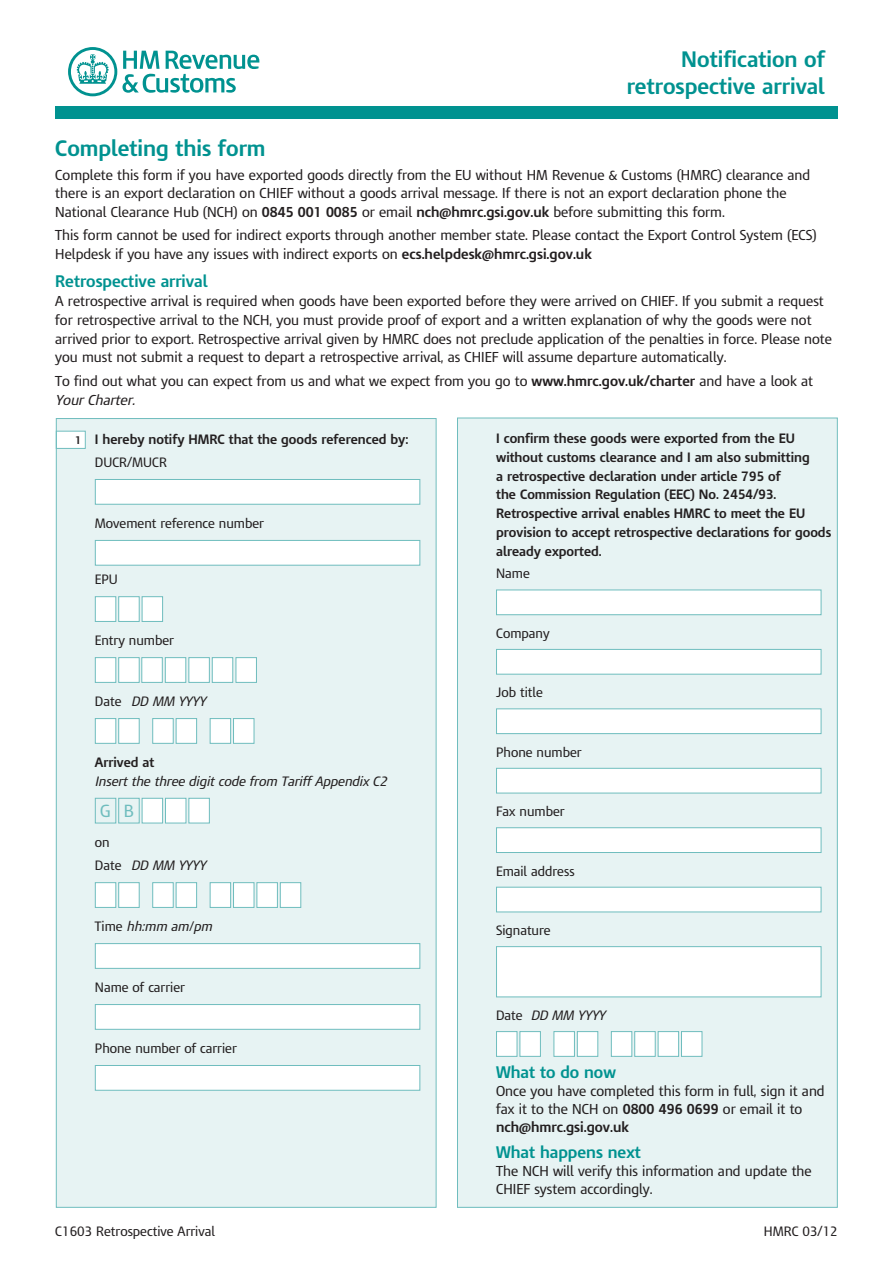
<style>
.page{position:relative;width:893px;height:1263px;background:#fff}
.page>*{position:absolute;margin:0;border:0;box-sizing:border-box;transform-origin:0 0}
.t1{font:700 21px/27px "HMRC Modena";color:#009290;text-align:right}
.t2{font:16.5px "HMRC Modena";color:#6fbdbe}
.t3{font:700 15.75px "HMRC Modena";color:#009290}
.t4{font:13.5px/18.8px "HMRC Modena";color:#231f20}
.t5{font:700 12.75px/18.8px "HMRC Modena";color:#231f20}
.t6{font:12.75px "HMRC Modena";color:#231f20}
.t7{font:italic 12.75px/23.4px "HMRC Modena";color:#231f20}
.s1{font-weight:700}
.s2{font-style:italic}
.s3{font-size:10.5px}
.s4{font-weight:400}
.s5{font-style:normal}
</style>
<div class="page">
<svg style="left:68px;top:47px;width:191px;height:49px"></svg>
<div style="left:55px;top:106px;width:783px;height:13px;background:#009290"></div>
<div style="left:457px;top:418px;width:380px;height:789px;background:#e7f3f3"></div>
<div style="left:496px;top:590px;width:325px;height:25px;background:#fff;border:1px solid #6fbdbe"></div>
<div style="left:496px;top:649px;width:325px;height:25px;background:#fff;border:1px solid #6fbdbe"></div>
<div style="left:496px;top:708px;width:325px;height:26px;background:#fff;border:1px solid #6fbdbe"></div>
<div style="left:496px;top:768px;width:325px;height:25px;background:#fff;border:1px solid #6fbdbe"></div>
<div style="left:496px;top:827px;width:325px;height:26px;background:#fff;border:1px solid #6fbdbe"></div>
<div style="left:496px;top:887px;width:325px;height:25px;background:#fff;border:1px solid #6fbdbe"></div>
<div style="left:496px;top:947px;width:325px;height:50px;background:#fff"></div>
<div style="left:496px;top:946px;width:325px;height:51px;border:1px solid #6fbdbe"></div>
<div style="left:496px;top:1031px;width:21px;height:26px;background:#fff;border:1px solid #6fbdbe"></div>
<div style="left:519px;top:1031px;width:22px;height:26px;background:#fff;border:1px solid #6fbdbe"></div>
<div style="left:554px;top:1031px;width:21px;height:26px;background:#fff;border:1px solid #6fbdbe"></div>
<div style="left:577px;top:1031px;width:21px;height:26px;background:#fff;border:1px solid #6fbdbe"></div>
<div style="left:611px;top:1031px;width:21px;height:26px;background:#fff;border:1px solid #6fbdbe"></div>
<div style="left:634px;top:1031px;width:22px;height:26px;background:#fff;border:1px solid #6fbdbe"></div>
<div style="left:658px;top:1031px;width:21px;height:26px;background:#fff;border:1px solid #6fbdbe"></div>
<div style="left:681px;top:1031px;width:21px;height:26px;background:#fff;border:1px solid #6fbdbe"></div>
<div style="left:56px;top:418px;width:380px;height:789px;background:#e7f3f3"></div>
<div style="left:56px;top:431px;width:29px;height:17px;background:#fff"></div>
<div style="left:56px;top:431px;width:30px;height:18px;border:1px solid #6fbdbe"></div>
<div style="left:95px;top:479px;width:325px;height:26px;background:#fff;border:1px solid #6fbdbe"></div>
<div style="left:95px;top:540px;width:325px;height:25px;background:#fff;border:1px solid #6fbdbe"></div>
<div style="left:95px;top:596px;width:21px;height:26px;background:#fff;border:1px solid #6fbdbe"></div>
<div style="left:118px;top:596px;width:22px;height:26px;background:#fff;border:1px solid #6fbdbe"></div>
<div style="left:142px;top:596px;width:21px;height:26px;background:#fff;border:1px solid #6fbdbe"></div>
<div style="left:95px;top:657px;width:21px;height:26px;background:#fff;border:1px solid #6fbdbe"></div>
<div style="left:118px;top:657px;width:22px;height:26px;background:#fff;border:1px solid #6fbdbe"></div>
<div style="left:141px;top:657px;width:22px;height:26px;background:#fff;border:1px solid #6fbdbe"></div>
<div style="left:165px;top:657px;width:21px;height:26px;background:#fff;border:1px solid #6fbdbe"></div>
<div style="left:188px;top:657px;width:22px;height:26px;background:#fff;border:1px solid #6fbdbe"></div>
<div style="left:212px;top:657px;width:21px;height:26px;background:#fff;border:1px solid #6fbdbe"></div>
<div style="left:236px;top:657px;width:21px;height:26px;background:#fff;border:1px solid #6fbdbe"></div>
<div style="left:95px;top:718px;width:21px;height:26px;background:#fff;border:1px solid #6fbdbe"></div>
<div style="left:118px;top:718px;width:22px;height:26px;background:#fff;border:1px solid #6fbdbe"></div>
<div style="left:152px;top:718px;width:22px;height:26px;background:#fff;border:1px solid #6fbdbe"></div>
<div style="left:176px;top:718px;width:21px;height:26px;background:#fff;border:1px solid #6fbdbe"></div>
<div style="left:210px;top:718px;width:21px;height:26px;background:#fff;border:1px solid #6fbdbe"></div>
<div style="left:233px;top:718px;width:21px;height:26px;background:#fff;border:1px solid #6fbdbe"></div>
<div style="left:95px;top:798px;width:21px;height:25px;border:1px solid #6fbdbe"></div>
<div style="left:118px;top:798px;width:22px;height:25px;border:1px solid #6fbdbe"></div>
<div style="left:142px;top:798px;width:21px;height:25px;background:#fff;border:1px solid #6fbdbe"></div>
<div style="left:165px;top:798px;width:21px;height:25px;background:#fff;border:1px solid #6fbdbe"></div>
<div style="left:188px;top:798px;width:22px;height:25px;background:#fff;border:1px solid #6fbdbe"></div>
<div style="left:95px;top:882px;width:21px;height:26px;background:#fff;border:1px solid #6fbdbe"></div>
<div style="left:118px;top:882px;width:22px;height:26px;background:#fff;border:1px solid #6fbdbe"></div>
<div style="left:152px;top:882px;width:22px;height:26px;background:#fff;border:1px solid #6fbdbe"></div>
<div style="left:176px;top:882px;width:21px;height:26px;background:#fff;border:1px solid #6fbdbe"></div>
<div style="left:210px;top:882px;width:21px;height:26px;background:#fff;border:1px solid #6fbdbe"></div>
<div style="left:233px;top:882px;width:21px;height:26px;background:#fff;border:1px solid #6fbdbe"></div>
<div style="left:257px;top:882px;width:21px;height:26px;background:#fff;border:1px solid #6fbdbe"></div>
<div style="left:280px;top:882px;width:21px;height:26px;background:#fff;border:1px solid #6fbdbe"></div>
<div style="left:95px;top:943px;width:325px;height:26px;background:#fff;border:1px solid #6fbdbe"></div>
<div style="left:95px;top:1004px;width:325px;height:26px;background:#fff;border:1px solid #6fbdbe"></div>
<div style="left:95px;top:1065px;width:325px;height:25px;background:#fff;border:1px solid #6fbdbe"></div>
<h1 class="t1" style="left:627px;top:45px;width:200px">Notification of retrospective arrival</h1>
<h1 class="t1" style="left:55px;top:135px;width:212px">Completing this form</h1>
<p class="t4" style="left:55px;top:165px;width:756px">Complete this form if you have exported goods directly from the EU without HM Revenue &amp; Customs (HMRC) clearance and there is an export declaration on CHIEF without a goods arrival message. If there is not an export declaration phone the<br>National Clearance Hub (NCH) on <span class="s1">0845 001 0085</span> or email <span class="s1">nch@hmrc.gsi.gov.uk</span> before submitting this form.</p>
<p class="t4" style="left:55px;top:226px;width:763px">This form cannot be used for indirect exports through another member state. Please contact the Export Control System (ECS)<br>Helpdesk if you have any issues with indirect exports on <span class="s1">ecs.helpdesk@hmrc.gsi.gov.uk</span></p>
<p class="t3" style="left:55px;top:272px;width:154px">Retrospective arrival</p>
<p class="t4" style="left:55px;top:292px;width:778px">A retrospective arrival is required when goods have been exported before they were arrived on CHIEF. If you submit a request for retrospective arrival to the NCH, you must provide proof of export and a written explanation of why the goods were not arrived prior to export. Retrospective arrival given by HMRC does not preclude application of the penalties in force. Please note you must not submit a request to depart a retrospective arrival, as CHIEF will assume departure automatically.</p>
<p class="t4" style="left:55px;top:371px;width:759px">To find out what you can expect from us and what we expect from you go to <span class="s1">www.hmrc.gov.uk/charter</span> and have a look at<br><span class="s2">Your Charter.</span></p>
<p class="t5" style="left:496px;top:429px;width:337px">I confirm these goods were exported from the EU without customs clearance and I am also submitting<br>a retrospective declaration under article 795 of<br>the Commission Regulation (EEC) No. 2454/93.<br>Retrospective arrival enables HMRC to meet the EU provision to accept retrospective declarations for goods already exported.</p>
<p class="t6" style="left:496px;top:566px;width:35px">Name</p>
<p class="t5" style="left:95px;top:427px;width:315px;line-height:23.4px;text-indent:-20px"><span class="s3">1</span> I hereby notify HMRC that the goods referenced by:<br><span class="s4">DUCR/MUCR</span></p>
<p class="t6" style="left:95px;top:516px;width:171px">Movement reference number</p>
<p class="t6" style="left:95px;top:572px;width:24px">EPU</p>
<p class="t6" style="left:95px;top:633px;width:81px">Entry number</p>
<p class="t7" style="left:95px;top:690px;width:112px"><span class="s5">Date</span> DD MM YYYY</p>
<p class="t5" style="left:95px;top:753px;width:61px">Arrived at</p>
<p class="t7" style="left:95px;top:770px;width:294px">Insert the three digit code from Tariff Appendix C2</p>
<p class="t2" style="left:100px;top:801px;width:35px">G B</p>
<p class="t7" style="left:95px;top:831px;width:112px"><span class="s5">on<br>Date</span> DD MM YYYY</p>
<p class="t7" style="left:95px;top:915px;width:118px"><span class="s5">Time</span> hh:mm am/pm</p>
<p class="t6" style="left:95px;top:980px;width:92px">Name of carrier</p>
<p class="t6" style="left:95px;top:1041px;width:143px">Phone number of carrier</p>
<p class="t6" style="left:496px;top:625px;width:55px">Company</p>
<p class="t6" style="left:496px;top:685px;width:48px">Job title</p>
<p class="t6" style="left:496px;top:744px;width:87px">Phone number</p>
<p class="t6" style="left:496px;top:804px;width:70px">Fax number</p>
<p class="t6" style="left:496px;top:863px;width:80px">Email address</p>
<p class="t6" style="left:496px;top:923px;width:56px">Signature</p>
<p class="t7" style="left:496px;top:1004px;width:111px"><span class="s5">Date</span> DD MM YYYY</p>
<p class="t3" style="left:496px;top:1062px;width:121px">What to do now</p>
<p class="t4" style="left:496px;top:1082px;width:330px;line-height:18px">Once you have completed this form in full, sign it and fax it to the NCH on <span class="s1">0800 496 0699</span> or email it to <span class="s1">nch@hmrc.gsi.gov.uk</span></p>
<p class="t3" style="left:496px;top:1142px;width:146px">What happens next</p>
<p class="t4" style="left:496px;top:1162px;width:317px;line-height:18px">The NCH will verify this information and update the<br>CHIEF system accordingly.</p>
<p class="t6" style="left:55px;top:1224px;width:161px">C1603 Retrospective Arrival</p>
<p class="t6" style="left:764px;top:1224px;width:75px">HMRC 03/12</p>
</div>
